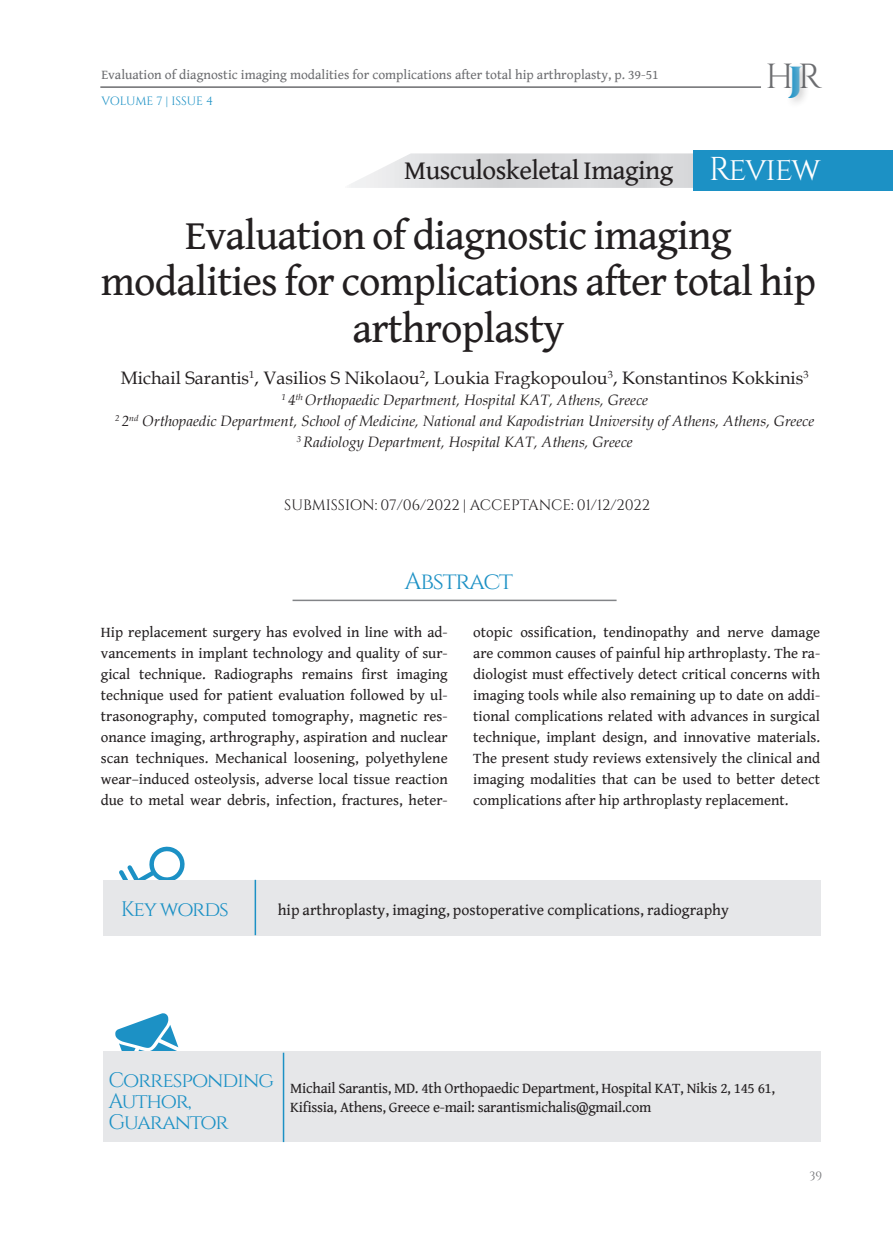
<style>
.page{position:relative;width:893px;height:1234px;background:#fff}
.page>*{position:absolute;margin:0;border:0;box-sizing:border-box;transform-origin:0 0}
.Titlos{font:42px/46.5px "Gentium Book Basic";letter-spacing:-.02em;color:#231f20;text-align:center}
.t1{font:34.8px "Cinzel";color:#6c6d70}
.Reff{font:33px "Cinzel";letter-spacing:-.05em;color:#fff}
.Titlos-2{font:27px "Gentium Book Basic";letter-spacing:-.02em;color:#231f20}
.Reff-2{font:24px "Cinzel";letter-spacing:-.05em;color:#1c91c5}
.Reff-3{font:21px/21px "Cinzel";letter-spacing:-.05em;color:#1c91c5}
.t2{font:18px "Book Antiqua";color:#231f20}
.TEXT_new{font:15.75px "Gentium Book Basic";color:#231f20}
.Βασικό{font:15px/21px "Gentium Book Basic";letter-spacing:-.02em;color:#231f20;text-align:justify}
.t3{font:italic 15px "Book Antiqua";color:#231f20}
.TEXT_new-2{font:15px "Cinzel";color:#231f20}
.t4{font:13.5px "Gentium Book Basic";color:#6c6d70}
.t5{font:12px "Cinzel";letter-spacing:-.015em;color:#1c91c5}
.t6{font:12px "Cinzel";color:#6c6d70}
.s1{font-weight:900;color:#1c91c5}
</style>
<div class="page">
<hr style="left:100px;top:86px;width:661px;height:2px;background:#6c6d70">
<div style="left:785px;top:61px;width:27px;height:47px;background:#231f20;opacity:.25"></div>
<svg style="left:349px;top:153px;width:344px;height:35px;background:#dddee0"></svg>
<div style="left:693px;top:151px;width:200px;height:40px;background:#1c91c5"></div>
<hr style="left:293px;top:599px;width:324px;height:2px;background:#828487">
<svg style="left:115px;top:1013px;width:64px;height:38px"></svg>
<div style="left:103px;top:1051px;width:717px;height:90px;background:#e6e7e9"></div>
<hr style="left:283px;top:1052px;width:1px;height:89px;background:#1c91c5">
<svg style="left:119px;top:846px;width:66px;height:33px"></svg>
<div style="left:103px;top:879px;width:718px;height:56px;background:#e6e7e9"></div>
<hr style="left:255px;top:879px;width:1px;height:56px;background:#1c91c5">
<p class="t4" style="left:101px;top:65px;width:559px">Evaluation of diagnostic imaging modalities for complications after total hip arthroplasty, p. 39-51</p>
<h2 class="t1" style="left:765px;top:56px;width:58px">H<span class="s1">J</span>R</h2>
<p class="t5" style="left:101px;top:94px;width:113px">VOLUME 7 | ISSUE 4</p>
<p class="Titlos-2" style="left:404px;top:150px;width:271px">Musculoskeletal Imaging</p>
<p class="Reff" style="left:709px;top:149px;width:113px">Review</p>
<p class="Titlos" style="left:101px;top:210px;width:717px">Evaluation of diagnostic imaging modalities for complications after total hip arthroplasty</p>
<p class="t2" style="left:121px;top:365px;width:689px">Michail Sarantis<sup>1</sup>, Vasilios S Nikolaou<sup>2</sup>, Loukia Fragkopoulou<sup>3</sup>, Konstantinos Kokkinis<sup>3</sup></p>
<p class="t3" style="left:281px;top:389px;width:368px"><sup>1</sup> 4<sup>th</sup> Orthopaedic Department, Hospital KAT, Athens, Greece</p>
<p class="t3" style="left:115px;top:410px;width:700px"><sup>2</sup> 2<sup>nd</sup> Orthopaedic Department, School of Medicine, National and Kapodistrian University of Athens, Athens, Greece</p>
<p class="t3" style="left:297px;top:431px;width:337px"><sup>3</sup> Radiology Department, Hospital KAT, Athens, Greece</p>
<p class="TEXT_new-2" style="left:284px;top:496px;width:367px">SUBMISSION: 07/06/2022 | ACCEPTANCE: 01/12/2022</p>
<p class="Reff-2" style="left:404px;top:567px;width:110px">Abstract</p>
<p class="Βασικό" style="left:101px;top:620px;width:348px">Hip replacement surgery has evolved in line with ad&shy;vancements in implant technology and quality of sur&shy;gical technique. Radiographs remains first imaging technique used for patient evaluation followed by ul&shy;trasonography, computed tomography, magnetic res&shy;onance imaging, arthrography, aspiration and nuclear scan techniques. Mechanical loosening, polyethylene wear–induced osteolysis, adverse local tissue reaction due to metal wear debris, infection, fractures, heter-</p>
<p class="Βασικό" style="left:473px;top:620px;width:348px">otopic ossification, tendinopathy and nerve damage are common causes of painful hip arthroplasty. The ra&shy;diologist must effectively detect critical concerns with imaging tools while also remaining up to date on addi&shy;tional complications related with advances in surgical technique, implant design, and innovative materials.<br>The present study reviews extensively the clinical and imaging modalities that can be used to better detect complications after hip arthroplasty replacement.</p>
<p class="Reff-3" style="left:121px;top:898px;width:110px">Key words</p>
<p class="TEXT_new" style="left:278px;top:897px;width:453px">hip arthroplasty, imaging, postoperative complications, radiography</p>
<p class="Reff-3" style="left:108px;top:1068px;width:167px">Corresponding<br>Author,<br>Guarantor</p>
<p class="Βασικό" style="left:290px;top:1077px;width:486px;line-height:18.8px">Michail Sarantis, MD. 4th Orthopaedic Department, Hospital KAT, Nikis 2, 145 61,<br>Kifissia, Athens, Greece e-mail: sarantismichalis@gmail.com</p>
<p class="t6" style="left:810px;top:1168px;width:14px">39</p>
</div>
